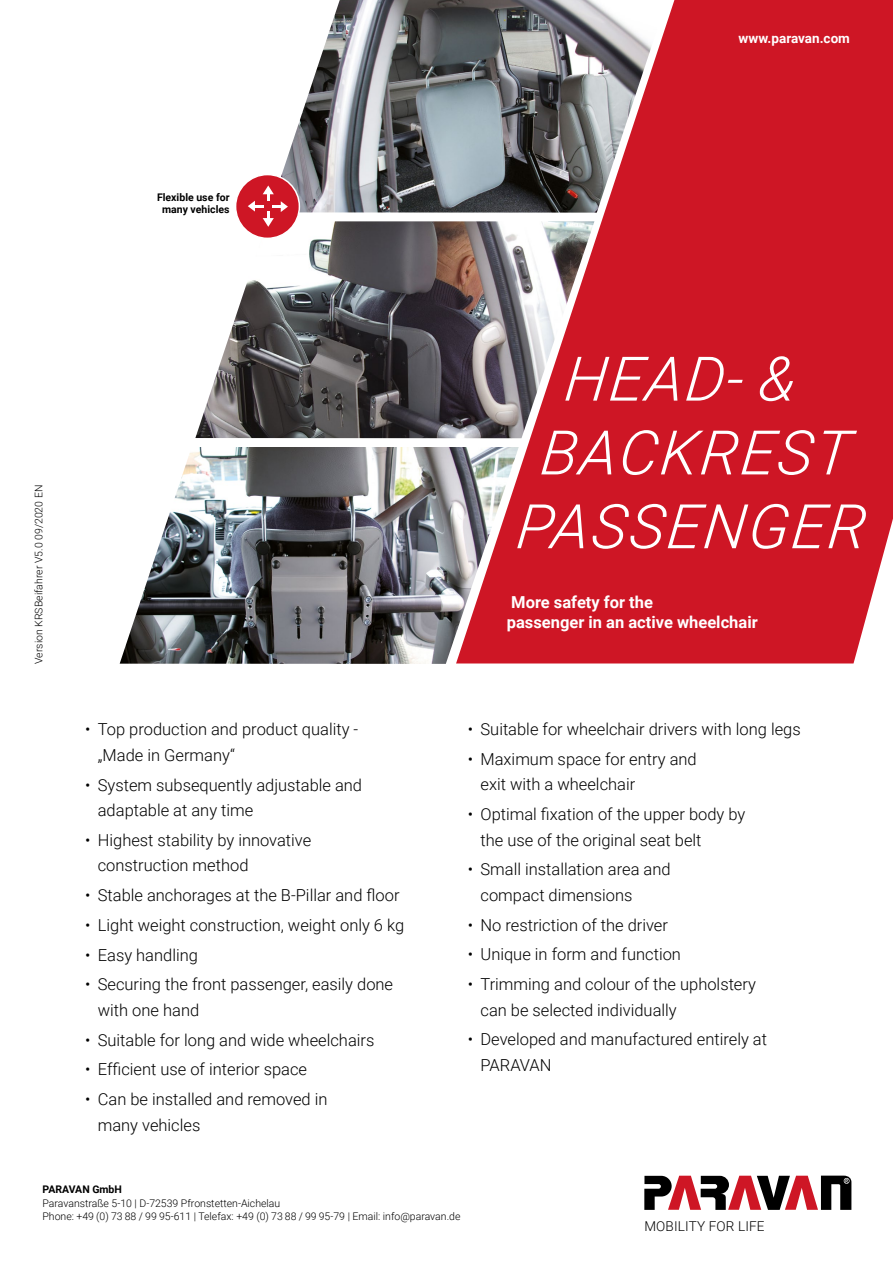
<style>
.page{position:relative;width:893px;height:1263px;background:#fff}
.page>*{position:absolute;margin:0;border:0;box-sizing:border-box;transform-origin:0 0}
.t1{font:italic 300 61.5px/73.8px "Roboto";letter-spacing:.035em;color:#fff;text-align:center}
.t2{font:300 16.5px/25.5px "Roboto";color:#000}
.t3{font:700 16.5px/19.5px "Roboto";color:#fff}
.t4{font:300 13.65px "Roboto";letter-spacing:.01em;color:#000}
.t5{font:700 13.5px "Roboto";color:#fff}
.t6{font:300 10.5px/13.5px "Roboto";color:#000}
.t7{font:700 10.5px/12.6px "Roboto";color:#000;text-align:center}
</style>
<div class="page">
<div style="left:467px;top:0;width:426px;height:663px;background:#ce1625"></div>
<svg style="left:644px;top:1175px;width:207px;height:35px"></svg>
<img style="left:281px;top:0;width:386px;height:213px">
<img style="left:195px;top:221px;width:399px;height:217px">
<img style="left:120px;top:447px;width:399px;height:217px">
<div style="left:236px;top:175px;width:63px;height:63px;background:#ce1625;border-radius:50%"></div>
<div style="left:235px;top:174px;width:65px;height:65px;border:2px solid #fff;border-radius:50%"></div>
<svg style="left:248px;top:185px;width:40px;height:42px"></svg>
<p class="t5" style="left:739px;top:28px;width:113px">www.paravan.com</p>
<p class="t7" style="left:157px;top:190px;width:74px">Flexible use for many vehicles</p>
<p class="t6" style="left:32px;top:664px;width:180px;rotate:-90deg">Version KRSBeifahrer V5.0 09/2020 EN</p>
<h1 class="t1" style="left:515px;top:340px;width:360px">HEAD- &amp;<br>BACKREST<br>PASSENGER</h1>
<p class="t3" style="left:507px;top:592px;width:252px">More safety for the<br>passenger in an active wheelchair</p>
<p class="t2" style="left:98px;top:716px;width:262px;text-indent:-13px">• Top production and product quality - „Made in Germany“</p>
<p class="t2" style="left:98px;top:771px;width:266px;text-indent:-13px">• System subsequently adjustable and adaptable at any time</p>
<p class="t2" style="left:98px;top:826px;width:215px;text-indent:-13px">• Highest stability by innovative construction method</p>
<p class="t2" style="left:85px;top:882px;width:316px">• Stable anchorages at the B-Pillar and floor</p>
<p class="t2" style="left:85px;top:911px;width:321px">• Light weight construction, weight only 6 kg</p>
<p class="t2" style="left:85px;top:941px;width:114px">• Easy handling</p>
<p class="t2" style="left:98px;top:971px;width:297px;text-indent:-13px">• Securing the front passenger, easily done with one hand</p>
<p class="t2" style="left:85px;top:1026px;width:291px">• Suitable for long and wide wheelchairs</p>
<p class="t2" style="left:85px;top:1056px;width:224px">• Efficient use of interior space</p>
<p class="t2" style="left:98px;top:1086px;width:231px;text-indent:-13px">• Can be installed and removed in many vehicles</p>
<p class="t2" style="left:468px;top:716px;width:335px">• Suitable for wheelchair drivers with long legs</p>
<p class="t2" style="left:480px;top:746px;width:218px;text-indent:-13px">• Maximum space for entry and exit with a wheelchair</p>
<p class="t2" style="left:480px;top:801px;width:266px;text-indent:-13px">• Optimal fixation of the upper body by the use of the original seat belt</p>
<p class="t2" style="left:480px;top:856px;width:192px;text-indent:-13px">• Small installation area and compact dimensions</p>
<p class="t2" style="left:468px;top:911px;width:202px">• No restriction of the driver</p>
<p class="t2" style="left:468px;top:941px;width:215px">• Unique in form and function</p>
<p class="t2" style="left:480px;top:971px;width:277px;text-indent:-13px">• Trimming and colour of the upholstery can be selected individually</p>
<p class="t2" style="left:480px;top:1026px;width:288px;text-indent:-13px">• Developed and manufactured entirely at<br>PARAVAN</p>
<p class="t7" style="left:43px;top:1183px;width:81px">PARAVAN GmbH</p>
<p class="t6" style="left:43px;top:1196px;width:419px">Paravanstraße 5-10 | D-72539 Pfronstetten-Aichelau<br>Phone: +49 (0) 73 88 / 99 95-611 | Telefax: +49 (0) 73 88 / 99 95-79 | Email: info@paravan.de</p>
<p class="t4" style="left:644px;top:1216px;width:122px">MOBILITY FOR LIFE</p>
</div>
